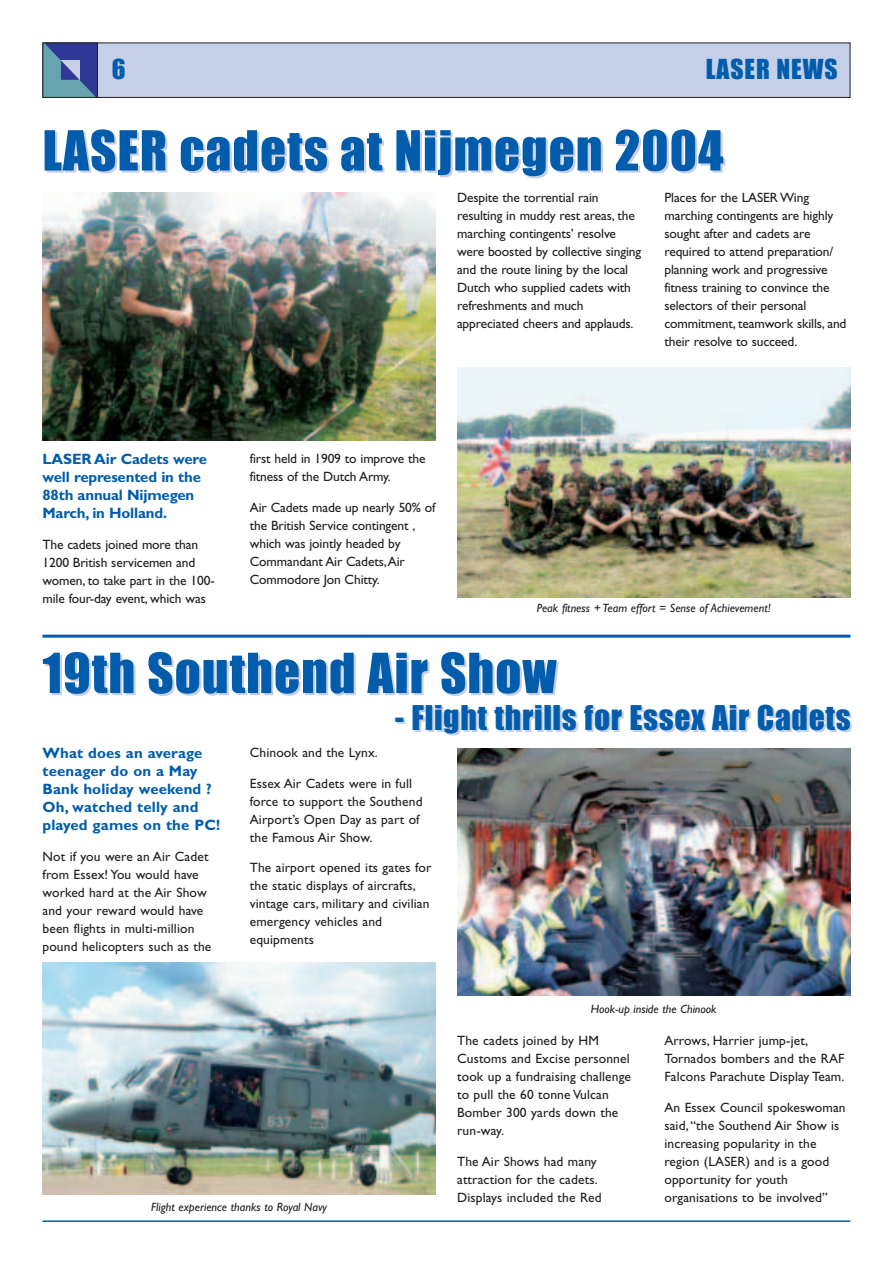
<style>
.page{position:relative;width:893px;height:1263px;background:#fff}
.page>*{position:absolute;margin:0;border:0;box-sizing:border-box;transform-origin:0 0}
.t1{font:51px "Impact";letter-spacing:.02em;color:#015dab}
.t2{font:31.5px "Impact";letter-spacing:.02em;color:#015dab}
.t3{font:25.5px "Impact";letter-spacing:.035em;color:#015dab}
.t4{font:700 15px/18px "Gill Sans";letter-spacing:.01em;color:#015dab}
.t5{font:700 15px/18px "Gill Sans";letter-spacing:-.01em;color:#015dab}
.t6{font:13.5px/18px "Gill Sans";letter-spacing:.01em;color:#231f20}
.t7{font:13.5px/18px "Gill Sans";letter-spacing:-.01em;color:#231f20}
.t8{font:italic 12px "Gill Sans";color:#231f20}
</style>
<div class="page">
<div style="left:43px;top:43px;width:807px;height:54px;background:#c6cfe8"></div>
<div style="left:43px;top:43px;width:807px;height:55px;border:1px solid #231f20"></div>
<svg style="left:45px;top:45px;width:51px;height:51px;background:#5271a7"></svg>
<div style="left:43px;top:43px;width:55px;height:55px;border:1px solid #231f20"></div>
<hr style="left:43px;top:1220px;width:807px;height:2px;background:#015dab">
<img style="left:43px;top:962px;width:393px;height:233px">
<img style="left:457px;top:748px;width:393px;height:248px">
<img style="left:43px;top:192px;width:393px;height:248px">
<img style="left:457px;top:368px;width:393px;height:230px">
<hr style="left:43px;top:635px;width:807px;height:3px;background:#015dab">
<h3 class="t3" style="left:112px;top:61px;width:15px">6</h3>
<h3 class="t3" style="left:706px;top:61px;width:133px">LASER NEWS</h3>
<h1 class="t1" style="left:43px;top:134px;width:683px">LASER cadets at Nijmegen 2004</h1>
<p class="t7" style="left:457px;top:189px;width:186px">Despite the torrential rain resulting in muddy rest areas, the marching contingents’ resolve were boosted by collective singing and the route lining by the local<br>Dutch who supplied cadets with refreshments and much appreciated cheers and applauds.</p>
<p class="t7" style="left:664px;top:189px;width:184px">Places for the LASER Wing marching contingents are highly sought after and cadets are required to attend preparation/ planning work and progressive fitness training to convince the selectors of their personal commitment, teamwork skills, and their resolve to succeed.</p>
<p class="t5" style="left:43px;top:451px;width:166px">LASER Air Cadets were well represented in the<br>88th annual Nijmegen<br>March, in Holland.</p>
<p class="t7" style="left:43px;top:536px;width:174px">The cadets joined more than<br>1200 British servicemen and women, to take part in the 100- mile four-day event, which was</p>
<p class="t7" style="left:250px;top:451px;width:177px">first held in 1909 to improve the fitness of the Dutch Army.</p>
<p class="t7" style="left:250px;top:499px;width:187px">Air Cadets made up nearly 50% of the British Service contingent , which was jointly headed by<br>Commandant Air Cadets,Air<br>Commodore Jon Chitty.</p>
<p class="t8" style="left:537px;top:603px;width:235px">Peak fitness + Team effort = Sense of Achievement!</p>
<h1 class="t1" style="left:43px;top:657px;width:515px">19th Southend Air Show</h1>
<h2 class="t2" style="left:395px;top:707px;width:457px">- Flight thrills for Essex Air Cadets</h2>
<p class="t4" style="left:43px;top:745px;width:179px">What does an average teenager do on a May<br>Bank holiday weekend ?<br>Oh, watched telly and played games on the PC!</p>
<p class="t6" style="left:43px;top:849px;width:170px">Not if you were an Air Cadet from Essex! You would have worked hard at the Air Show and your reward would have been flights in multi-million pound helicopters such as the</p>
<p class="t6" style="left:250px;top:745px;width:130px">Chinook and the Lynx.</p>
<p class="t6" style="left:250px;top:776px;width:174px">Essex Air Cadets were in full force to support the Southend<br>Airport’s Open Day as part of the Famous Air Show.</p>
<p class="t6" style="left:250px;top:860px;width:183px">The airport opened its gates for the static displays of aircrafts, vintage cars, military and civilian emergency vehicles and equipments</p>
<p class="t8" style="left:151px;top:1203px;width:177px">Flight experience thanks to Royal Navy</p>
<p class="t8" style="left:591px;top:1004px;width:128px">Hook-up inside the Chinook</p>
<p class="t6" style="left:457px;top:1033px;width:175px">The cadets joined by HM<br>Customs and Excise personnel took up a fundraising challenge to pull the 60 tonne Vulcan<br>Bomber 300 yards down the run-way.</p>
<p class="t6" style="left:457px;top:1153px;width:146px">The Air Shows had many attraction for the cadets.<br>Displays included the Red</p>
<p class="t6" style="left:664px;top:1033px;width:182px">Arrows, Harrier jump-jet,<br>Tornados bombers and the RAF<br>Falcons Parachute Display Team.</p>
<p class="t6" style="left:664px;top:1099px;width:183px">An Essex Council spokeswoman said,“the Southend Air Show is increasing popularity in the region (LASER) and is a good opportunity for youth organisations to be involved”</p>
</div>
